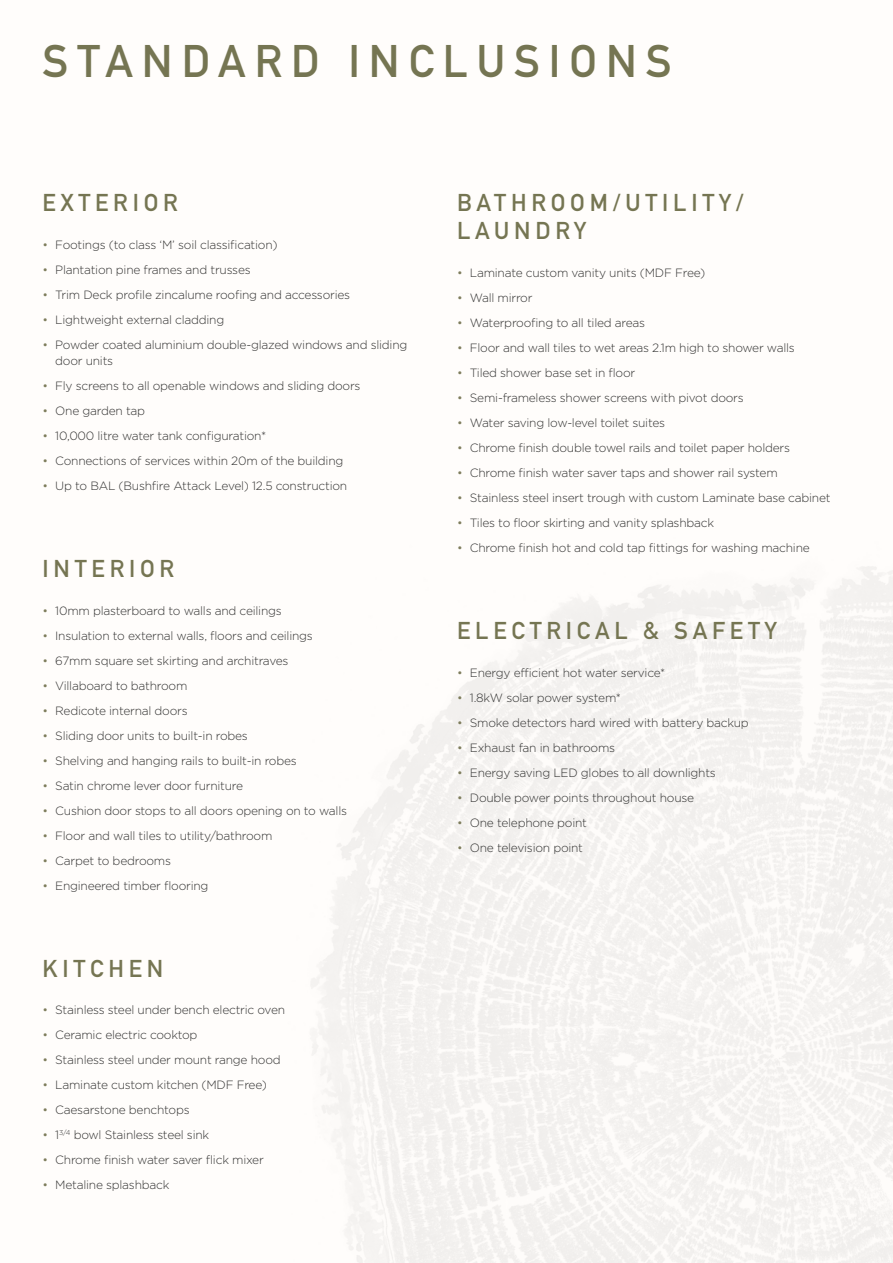
<style>
.page{position:relative;width:893px;height:1263px;background:#fffdfb}
.page>*{position:absolute;margin:0;border:0;box-sizing:border-box;transform-origin:0 0}
.t1{font:700 45px "DIN Alternate";letter-spacing:.2em;color:#757552}
.t2{font:700 24px/28.5px "DIN Alternate";letter-spacing:.2em;color:#757552}
.t3{font:300 12px/16.5px "Gotham";letter-spacing:-.02em;color:#333332}
.s1{color:#7e7d5c}
</style>
<div class="page">
<h1 class="t1" style="left:43px;top:27px;width:100px">STANDA</h1>
<h1 class="t1" style="left:255px;top:27px;width:147px">RD INCL</h1>
<h1 class="t1" style="left:477px;top:27px;width:196px">USION S</h1>
<h2 class="t2" style="left:43px;top:187px;width:137px">EXTERIOR</h2>
<p class="t3" style="left:43px;top:236px;width:237px"><span class="s1">•</span> Footings (to class ‘M’ soil classification)</p>
<p class="t3" style="left:43px;top:261px;width:210px"><span class="s1">•</span> Plantation pine frames and trusses</p>
<p class="t3" style="left:43px;top:286px;width:309px"><span class="s1">•</span> Trim Deck profile zincalume roofing and accessories</p>
<p class="t3" style="left:43px;top:311px;width:183px"><span class="s1">•</span> Lightweight external cladding</p>
<p class="t3" style="left:55px;top:336px;width:354px;text-indent:-13px"><span class="s1">•</span> Powder coated aluminium double-glazed windows and sliding door units</p>
<p class="t3" style="left:43px;top:378px;width:320px"><span class="s1">•</span> Fly screens to all openable windows and sliding doors</p>
<p class="t3" style="left:43px;top:403px;width:104px"><span class="s1">•</span> One garden tap</p>
<p class="t3" style="left:43px;top:428px;width:225px"><span class="s1">•</span> 10,000 litre water tank configuration*</p>
<p class="t3" style="left:43px;top:453px;width:302px"><span class="s1">•</span> Connections of services within 20m of the building</p>
<p class="t3" style="left:43px;top:478px;width:306px"><span class="s1">•</span> Up to BAL (Bushfire Attack Level) 12.5 construction</p>
<h2 class="t2" style="left:43px;top:553px;width:133px">IN TERIOR</h2>
<p class="t3" style="left:43px;top:602px;width:241px"><span class="s1">•</span> 10mm plasterboard to walls and ceilings</p>
<p class="t3" style="left:43px;top:627px;width:272px"><span class="s1">•</span> Insulation to external walls, floors and ceilings</p>
<p class="t3" style="left:43px;top:652px;width:247px"><span class="s1">•</span> 67mm square set skirting and architraves</p>
<p class="t3" style="left:43px;top:677px;width:146px"><span class="s1">•</span> Villaboard to bathroom</p>
<p class="t3" style="left:43px;top:702px;width:147px"><span class="s1">•</span> Redicote internal doors</p>
<p class="t3" style="left:43px;top:727px;width:207px"><span class="s1">•</span> Sliding door units to built-in robes</p>
<p class="t3" style="left:43px;top:752px;width:256px"><span class="s1">•</span> Shelving and hanging rails to built-in robes</p>
<p class="t3" style="left:43px;top:777px;width:202px"><span class="s1">•</span> Satin chrome lever door furniture</p>
<p class="t3" style="left:43px;top:802px;width:306px"><span class="s1">•</span> Cushion door stops to all doors opening on to walls</p>
<p class="t3" style="left:43px;top:827px;width:231px"><span class="s1">•</span> Floor and wall tiles to utility/bathroom</p>
<p class="t3" style="left:43px;top:852px;width:130px"><span class="s1">•</span> Carpet to bedrooms</p>
<p class="t3" style="left:43px;top:877px;width:167px"><span class="s1">•</span> Engineered timber flooring</p>
<h2 class="t2" style="left:43px;top:952px;width:119px">KITCHEN</h2>
<p class="t3" style="left:43px;top:1002px;width:244px"><span class="s1">•</span> Stainless steel under bench electric oven</p>
<p class="t3" style="left:43px;top:1027px;width:156px"><span class="s1">•</span> Ceramic electric cooktop</p>
<p class="t3" style="left:43px;top:1052px;width:240px"><span class="s1">•</span> Stainless steel under mount range hood</p>
<p class="t3" style="left:43px;top:1077px;width:226px"><span class="s1">•</span> Laminate custom kitchen (MDF Free)</p>
<p class="t3" style="left:43px;top:1102px;width:149px"><span class="s1">•</span> Caesarstone benchtops</p>
<p class="t3" style="left:43px;top:1127px;width:168px"><span class="s1">•</span> 1<sup>3/4</sup> bowl Stainless steel sink</p>
<p class="t3" style="left:43px;top:1152px;width:223px"><span class="s1">•</span> Chrome finish water saver flick mixer</p>
<p class="t3" style="left:43px;top:1177px;width:128px"><span class="s1">•</span> Metaline splashback</p>
<h2 class="t2" style="left:457px;top:187px;width:288px">BATHROO M/UTILITY/<br>LA UND RY</h2>
<p class="t3" style="left:457px;top:265px;width:250px"><span class="s1">•</span> Laminate custom vanity units (MDF Free)</p>
<p class="t3" style="left:457px;top:290px;width:77px"><span class="s1">•</span> Wall mirror</p>
<p class="t3" style="left:457px;top:315px;width:190px"><span class="s1">•</span> Waterproofing to all tiled areas</p>
<p class="t3" style="left:457px;top:340px;width:339px"><span class="s1">•</span> Floor and wall tiles to wet areas 2.1m high to shower walls</p>
<p class="t3" style="left:457px;top:365px;width:180px"><span class="s1">•</span> Tiled shower base set in floor</p>
<p class="t3" style="left:457px;top:390px;width:288px"><span class="s1">•</span> Semi-frameless shower screens with pivot doors</p>
<p class="t3" style="left:457px;top:415px;width:210px"><span class="s1">•</span> Water saving low-level toilet suites</p>
<p class="t3" style="left:457px;top:440px;width:334px"><span class="s1">•</span> Chrome finish double towel rails and toilet paper holders</p>
<p class="t3" style="left:457px;top:465px;width:322px"><span class="s1">•</span> Chrome finish water saver taps and shower rail system</p>
<p class="t3" style="left:457px;top:490px;width:375px"><span class="s1">•</span> Stainless steel insert trough with custom Laminate base cabinet</p>
<p class="t3" style="left:457px;top:515px;width:259px"><span class="s1">•</span> Tiles to floor skirting and vanity splashback</p>
<p class="t3" style="left:457px;top:540px;width:354px"><span class="s1">•</span> Chrome finish hot and cold tap fittings for washing machine</p>
<h2 class="t2" style="left:457px;top:615px;width:138px">ELECTRICAL</h2>
<h2 class="t2" style="left:643px;top:615px;width:135px">&amp; SAFETY</h2>
<p class="t3" style="left:457px;top:664px;width:210px"><span class="s1">•</span> Energy efficient hot water service*</p>
<p class="t3" style="left:457px;top:689px;width:166px"><span class="s1">•</span> 1.8kW solar power system*</p>
<p class="t3" style="left:457px;top:714px;width:293px"><span class="s1">•</span> Smoke detectors hard wired with battery backup</p>
<p class="t3" style="left:457px;top:739px;width:160px"><span class="s1">•</span> Exhaust fan in bathrooms</p>
<p class="t3" style="left:457px;top:764px;width:260px"><span class="s1">•</span> Energy saving LED globes to all downlights</p>
<p class="t3" style="left:457px;top:789px;width:239px"><span class="s1">•</span> Double power points throughout house</p>
<p class="t3" style="left:457px;top:814px;width:131px"><span class="s1">•</span> One telephone point</p>
<p class="t3" style="left:457px;top:839px;width:127px"><span class="s1">•</span> One television point</p>
</div>
